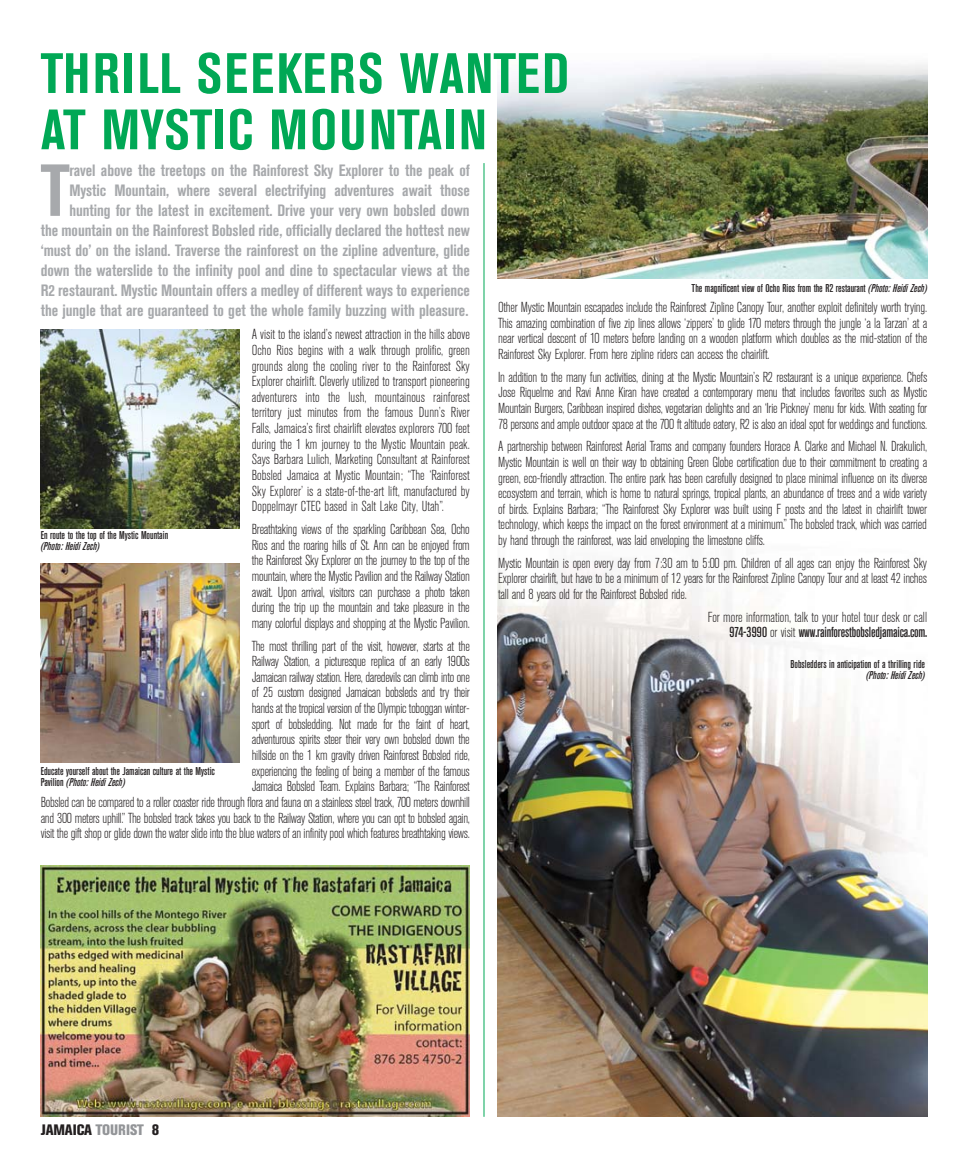
<style>
.page{position:relative;width:968px;height:1170px;background:#fff}
.page>*{position:absolute;margin:0;border:0;box-sizing:border-box;transform-origin:0 0}
.t1{font:700 condensed 72.75px "Akzidenz Grotesk BE";color:#a7a9ac}
.t2{font:700 condensed 56.25px/56.2px "Akzidenz Grotesk BE";letter-spacing:.025em;color:#00a855}
.t3{font:700 condensed 16.25px/20px "Akzidenz Grotesk BE";letter-spacing:-.005em;color:#a7a9ac;text-align:right}
.t4{font:800 condensed 15px "Akzidenz Grotesk BE";letter-spacing:-.005em;color:#231f20}
.t5{font:300 condensed 14.38px/15.6px "Akzidenz Grotesk BE";letter-spacing:-.02em;color:#231f20;text-align:justify}
.t6{font:300 condensed 14.38px/15.6px "Akzidenz Grotesk BE";color:#231f20;text-align:right}
.t7{font:500 condensed 11.25px/11.2px "Akzidenz Grotesk BE";color:#231f20}
.t8{font:italic 500 condensed 11.25px "Akzidenz Grotesk BE";color:#231f20}
.s1{font-style:italic}
.s2{font-weight:500}
.s3{color:#939598}
</style>
<div class="page">
<img style="left:497px;top:563px;width:430px;height:553px">
<img style="left:497px;top:63px;width:430px;height:215px">
<hr style="left:483px;top:163px;width:1px;height:953px;background:#00a855">
<img style="left:41px;top:865px;width:428px;height:251px">
<img style="left:41px;top:564px;width:198px;height:198px">
<img style="left:41px;top:330px;width:198px;height:198px">
<h2 class="t2" style="left:41px;top:50px;width:529px">THRILL SEEKERS WANTED<br>AT MYSTIC MOUNTAIN</h2>
<p class="t3" style="left:41px;top:161px;width:430px">ravel above the treetops on the Rainforest Sky Explorer to the peak of Mystic Mountain, where several electrifying adventures await those hunting for the latest in excitement. Drive your very own bobsled down<br>the mountain on the Rainforest Bobsled ride, officially declared the hottest new ‘must do’ on the island. Traverse the rainforest on the zipline adventure, glide down the waterslide to the infinity pool and dine to spectacular views at the R2 restaurant. Mystic Mountain offers a medley of different ways to experience the jungle that are guaranteed to get the whole family buzzing with pleasure.</p>
<h1 class="t1" style="left:41px;top:164px;width:30px">T</h1>
<p class="t5" style="left:252px;top:327px;width:219px">A visit to the island’s newest attraction in the hills above Ocho Rios begins with a walk through prolific, green grounds along the cooling river to the Rainforest Sky Explorer chairlift. Cleverly utilized to transport pioneering adventurers into the lush, mountainous rainforest territory just minutes from the famous Dunn’s River Falls, Jamaica’s first chairlift elevates explorers 700 feet during the 1 km journey to the Mystic Mountain peak.<br>Says Barbara Lulich, Marketing Consultant at Rainforest Bobsled Jamaica at Mystic Mountain; “The ‘Rainforest Sky Explorer’ is a state-of-the-art lift, manufactured by Doppelmayr CTEC based in Salt Lake City, Utah”.</p>
<p class="t5" style="left:252px;top:522px;width:219px">Breathtaking views of the sparkling Caribbean Sea, Ocho Rios and the roaring hills of St. Ann can be enjoyed from the Rainforest Sky Explorer on the journey to the top of the mountain, where the Mystic Pavilion and the Railway Station await. Upon arrival, visitors can purchase a photo taken during the trip up the mountain and take pleasure in the many colorful displays and shopping at the Mystic Pavilion.</p>
<p class="t5" style="left:41px;top:638px;width:430px;text-align:right">The most thrilling part of the visit, however, starts at the<br>Railway Station, a picturesque replica of an early 1900s<br>Jamaican railway station. Here, daredevils can climb into one<br>of 25 custom designed Jamaican bobsleds and try their<br>hands at the tropical version of the Olympic toboggan winter-<br>sport of bobsledding. Not made for the faint of heart,<br>adventurous spirits steer their very own bobsled down the<br>hillside on the 1 km gravity driven Rainforest Bobsled ride,<br>experiencing the feeling of being a member of the famous<br>Jamaica Bobsled Team. Explains Barbara; “The Rainforest<br>Bobsled can be compared to a roller coaster ride through flora and fauna on a stainless steel track, 700 meters downhill and 300 meters uphill.” The bobsled track takes you back to the Railway Station, where you can opt to bobsled again, visit the gift shop or glide down the water slide into the blue waters of an infinity pool which features breathtaking views.</p>
<p class="t7" style="left:41px;top:530px;width:129px">En route to the top of the Mystic Mountain</p>
<p class="t8" style="left:41px;top:542px;width:60px">(Photo: Heidi Zech)</p>
<p class="t7" style="left:41px;top:766px;width:175px">Educate yourself about the Jamaican culture at the Mystic<br>Pavilion <span class="s1">(Photo: Heidi Zech)</span></p>
<p class="t7" style="left:691px;top:283px;width:237px">The magnificent view of Ocho Rios from the R2 restaurant <span class="s1">(Photo: Heidi Zech)</span></p>
<p class="t5" style="left:498px;top:300px;width:430px">Other Mystic Mountain escapades include the Rainforest Zipline Canopy Tour, another exploit definitely worth trying.<br>This amazing combination of five zip lines allows ‘zippers’ to glide 170 meters through the jungle ‘a la Tarzan’ at a near vertical descent of 10 meters before landing on a wooden platform which doubles as the mid-station of the Rainforest Sky Explorer. From here zipline riders can access the chairlift.</p>
<p class="t5" style="left:498px;top:370px;width:430px">In addition to the many fun activities, dining at the Mystic Mountain’s R2 restaurant is a unique experience. Chefs Jose Riquelme and Ravi Anne Kiran have created a contemporary menu that includes favorites such as Mystic Mountain Burgers, Caribbean inspired dishes, vegetarian delights and an ‘Irie Pickney’ menu for kids. With seating for 78 persons and ample outdoor space at the 700 ft altitude eatery, R2 is also an ideal spot for weddings and functions.</p>
<p class="t5" style="left:498px;top:439px;width:430px">A partnership between Rainforest Aerial Trams and company founders Horace A. Clarke and Michael N. Drakulich, Mystic Mountain is well on their way to obtaining Green Globe certification due to their commitment to creating a green, eco-friendly attraction. The entire park has been carefully designed to place minimal influence on its diverse ecosystem and terrain, which is home to natural springs, tropical plants, an abundance of trees and a wide variety of birds. Explains Barbara; “The Rainforest Sky Explorer was built using F posts and the latest in chairlift tower technology, which keeps the impact on the forest environment at a minimum.” The bobsled track, which was carried by hand through the rainforest, was laid enveloping the limestone cliffs.</p>
<p class="t5" style="left:498px;top:556px;width:430px">Mystic Mountain is open every day from 7:30 am to 5:00 pm. Children of all ages can enjoy the Rainforest Sky Explorer chairlift, but have to be a minimum of 12 years for the Rainforest Zipline Canopy Tour and at least 42 inches tall and 8 years old for the Rainforest Bobsled ride.</p>
<p class="t6" style="left:707px;top:610px;width:221px">For more information, talk to your hotel tour desk or call<br><span class="s2">974-3990</span> or visit <span class="s2">www.rainforestbobsledjamaica.com.</span></p>
<p class="t7" style="left:790px;top:659px;width:136px">Bobsledders in anticipation of a thrilling ride</p>
<p class="t8" style="left:866px;top:671px;width:60px">(Photo: Heidi Zech)</p>
<p class="t4" style="left:41px;top:1123px;width:120px">JAMAICA <span class="s3">TOURIST</span> 8</p>
</div>
